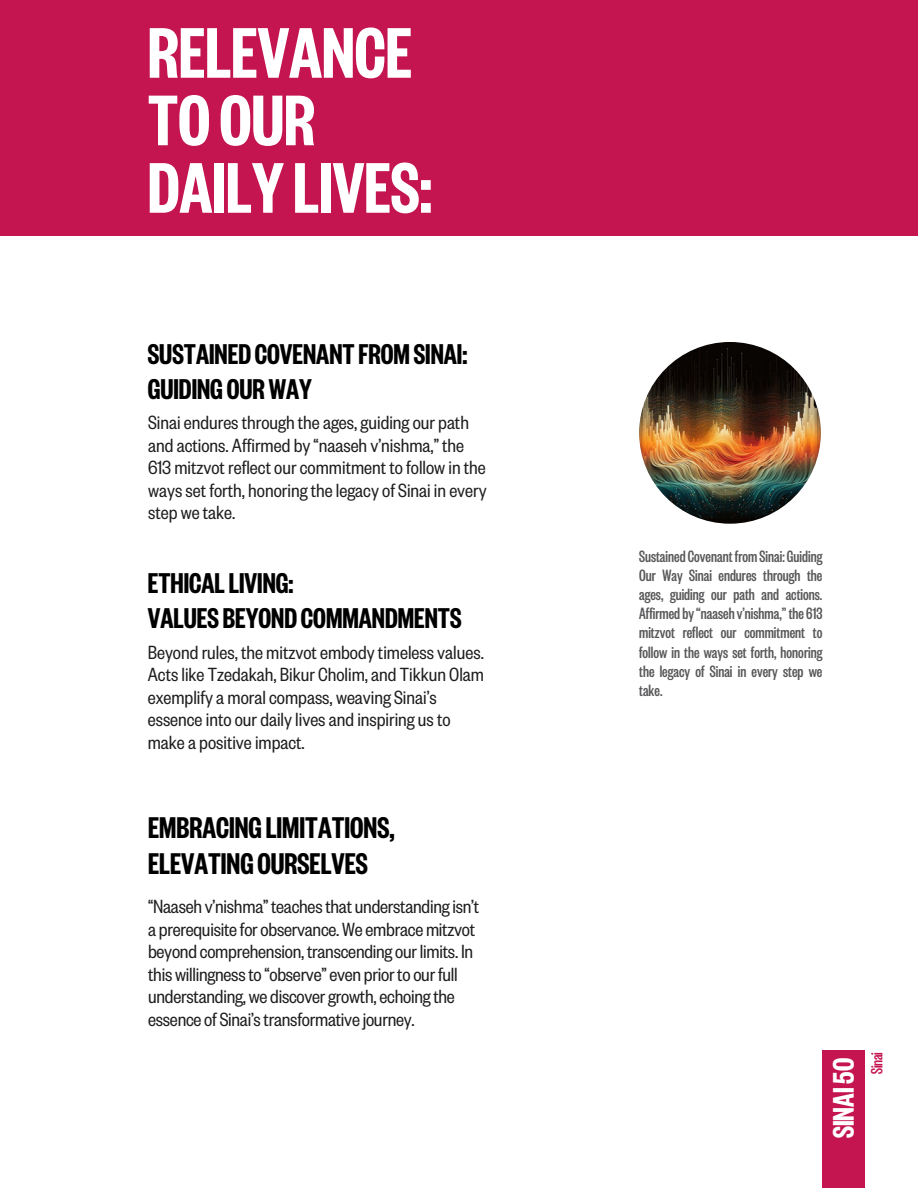
<style>
.page{position:relative;width:918px;height:1188px;background:#fff}
.page>*{position:absolute;margin:0;border:0;box-sizing:border-box;transform-origin:0 0}
.t1{font:600 78.75px/67.5px "Founders Grotesk X Cond";color:#fff}
.t2{font:600 33px/36px "Founders Grotesk X Cond";color:#000}
.t3{font:600 32.85px "Founders Grotesk X Cond";color:#fff}
.t4{font:600 31.5px/34.8px "Founders Grotesk X Cond";color:#000}
.t5{font:21px/22.5px "Founders Grotesk Cond";color:#1e1e1e}
.t6{font:500 18px/19.2px "Founders Grotesk X Cond";color:#58585a;text-align:justify}
.t7{font:500 18px "Founders Grotesk X Cond";letter-spacing:-.015em;color:#c41551}
</style>
<div class="page">
<div style="left:0;top:0;width:918px;height:236px;background:#c41551"></div>
<img style="left:639px;top:342px;width:182px;height:182px;border-radius:91px">
<div style="left:822px;top:1050px;width:43px;height:138px;background:#c41551"></div>
<h1 class="t1" style="left:148px;top:34px;width:286px">RELEVANCE<br>TO OUR<br>DAILY LIVES:</h1>
<h2 class="t4" style="left:148px;top:342px;width:321px">SUSTAINED COVENANTFROMSINAI:<br>GUIDING OURWAY</h2>
<h3 class="t5" style="left:148px;top:415px;width:340px">Sinaienduresthrough theages,guidingour path and actions. Affirmed by“naaseh v’nishma,” the 613mitzvot reflectourcommitment tofollow in the waysset forth, honoringthelegacyof Sinai in every step wetake.</h3>
<h3 class="t4" style="left:148px;top:571px;width:315px">ETHICALLIVING:<br>VALUESBEYOND COMMANDMENTS</h3>
<p class="t5" style="left:148px;top:645px;width:338px">Beyond rules, themitzvotembodytimelessvalues.<br>Actslike Tzedakah, Bikur Cholim,and Tikkun Olam exemplifyamoralcompass, weaving Sinai’s essenceintoour dailylivesand inspiring usto makea positiveimpact.</p>
<h3 class="t2" style="left:148px;top:815px;width:248px">EMBRACING LIMITATIONS,<br>ELEVATING OURSELVES</h3>
<p class="t5" style="left:148px;top:899px;width:333px">“Naaseh v’nishma” teachesthat understandingisn’t a prerequisiteforobservance.Weembracemitzvot beyond comprehension, transcendingourlimits. In thiswillingnessto“observe”even priortoourfull understanding,we discovergrowth,echoingthe essenceof Sinai’stransformativejourney.</p>
<h2 class="t6" style="left:639px;top:550px;width:185px">SustainedCovenant fromSinai:Guiding Our Way Sinai endures through the ages, guiding our path and actions.<br>Affirmedby“naasehv’nishma,”the613 mitzvot reflect our commitment to follow in the ways set forth, honoring the legacy of Sinai in every step we take.</h2>
<p class="t3" style="left:833px;top:1138px;width:82px;rotate:-90deg">SINAI50</p>
<h2 class="t7" style="left:871px;top:1074px;width:23px;rotate:-90deg">Sinai</h2>
</div>
